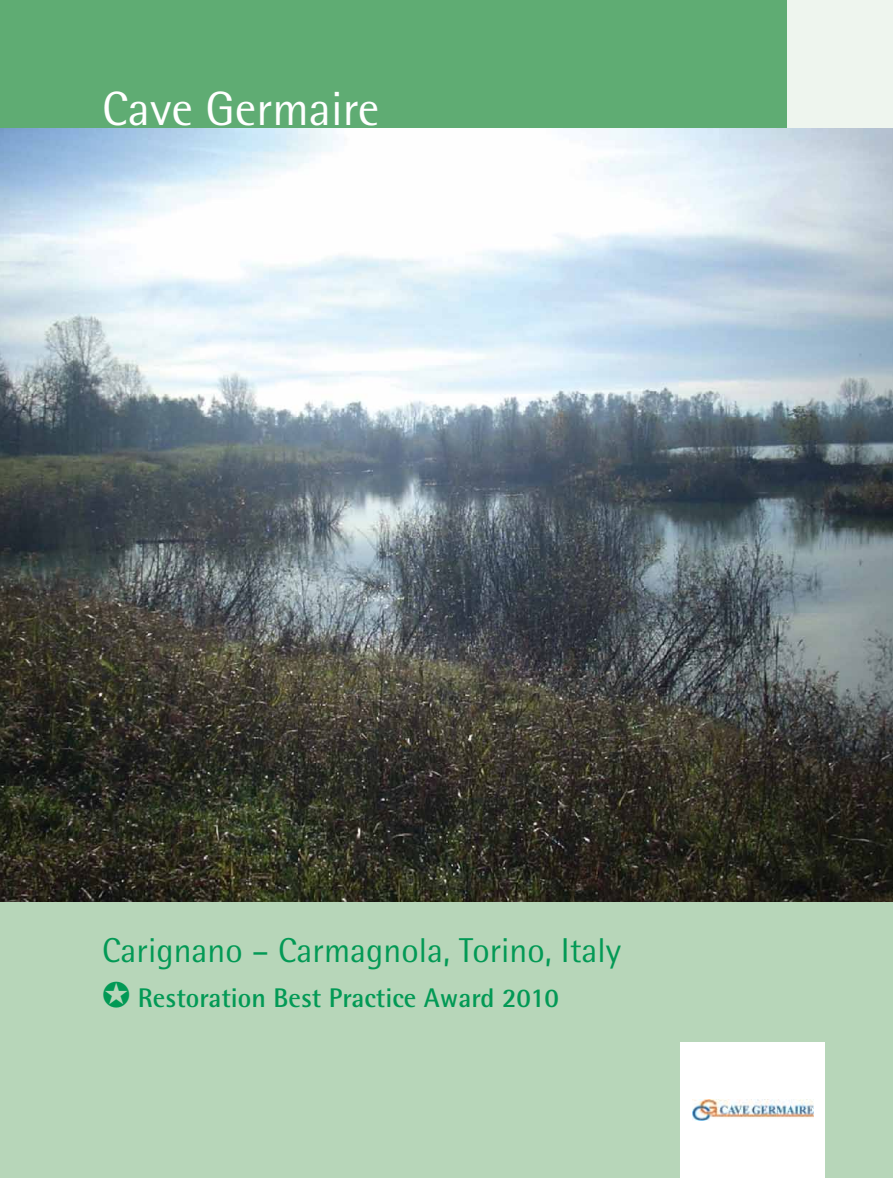
<style>
.page{position:relative;width:893px;height:1178px;background:#fff}
.page>*{position:absolute;margin:0;border:0;box-sizing:border-box;transform-origin:0 0}
.t1{font:48px "Rotis Semi Sans";color:#fff}
.t2{font:34.5px "Rotis Semi Sans";color:#029955}
.t3{font:700 27px "Rotis Semi Sans";color:#029955}
</style>
<div class="page">
<img style="left:0;top:128px;width:893px;height:775px">
<div style="left:0;top:0;width:893px;height:128px;background:#eef5ee"></div>
<div style="left:0;top:903px;width:893px;height:275px;background:#b7d6b9"></div>
<div style="left:0;top:0;width:787px;height:128px;background:#5fac73"></div>
<div style="left:680px;top:1042px;width:145px;height:136px;background:#fff"></div>
<img style="left:692px;top:1100px;width:121px;height:21px">
<h1 class="t1" style="left:102px;top:81px;width:279px">Cave Germaire</h1>
<p class="t2" style="left:102px;top:930px;width:521px">Carignano – Carmagnola, Torino, Italy</p>
<p class="t3" style="left:102px;top:981px;width:458px">✪ Restoration Best Practice Award 2010</p>
</div>
